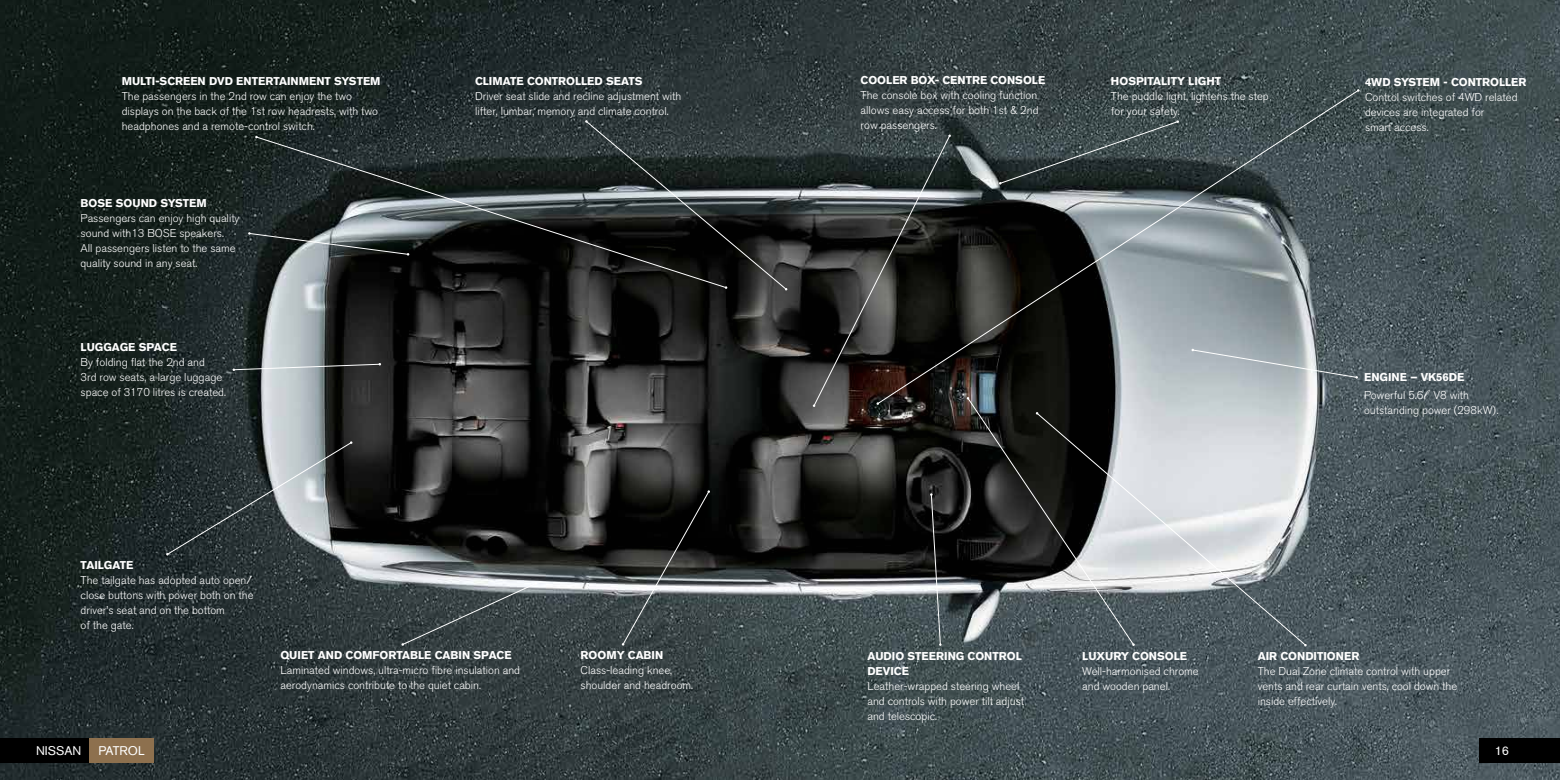
<style>
.page{position:relative;width:1560px;height:780px;background:#fff}
.page>*{position:absolute;margin:0;border:0;box-sizing:border-box;transform-origin:0 0}
.t1{font:12.5px "Nissan AG";color:#fff}
.t2{font:300 11.25px/15px "Nissan AG";color:#fff}
.t3{font:700 11.25px "Nissan AG";color:#fff}
.s1{font-weight:700}
.s2{font-family:"Chopin Script";font-weight:400;font-size:13.75px}
</style>
<div class="page">
<img style="left:0;top:0;width:1559px;height:780px">
<svg style="left:232px;top:363px;width:149px;height:8px"></svg>
<svg style="left:248px;top:232px;width:8px;height:24px"></svg>
<svg style="left:401px;top:582px;width:136px;height:64px;background:#4a5355"></svg>
<svg style="left:621px;top:490px;width:89px;height:155px;background:#333737"></svg>
<svg style="left:256px;top:136px;width:329px;height:152px;background:#313737"></svg>
<svg style="left:585px;top:120px;width:202px;height:170px;background:#2b3030"></svg>
<svg style="left:876px;top:90px;width:482px;height:314px;background:#545d5f"></svg>
<svg style="left:812px;top:134px;width:138px;height:273px;background:#313231"></svg>
<svg style="left:166px;top:441px;width:186px;height:114px;background:#50585a"></svg>
<svg style="left:929px;top:493px;width:12px;height:153px;background:#474c4d"></svg>
<svg style="left:1134px;top:412px;width:172px;height:234px;background:#b3b8bd"></svg>
<svg style="left:966px;top:397px;width:168px;height:249px;background:#4a4e4f"></svg>
<svg style="left:1191px;top:349px;width:166px;height:29px;background:#9ca6ab"></svg>
<div style="left:0;top:738px;width:89px;height:24px;background:#000"></div>
<div style="left:89px;top:738px;width:65px;height:24px;background:#8d704e"></div>
<div style="left:1479px;top:738px;width:80px;height:24px;background:#000"></div>
<p class="t3" style="left:122px;top:74px;width:8px">MULTI</p>
<p class="t3" style="left:155px;top:74px;width:29px">-SCREEN</p>
<p class="t3" style="left:209px;top:74px;width:36px">DVD ENTERTAINMENT</p>
<p class="t3" style="left:334px;top:74px;width:24px">SYSTEM</p>
<p class="t2" style="left:122px;top:89px;width:258px">The passengers in the 2nd row can enjoy the two displays on the back of the 1st row headrests, with two headphones and a remote-control switch.</p>
<p class="t3" style="left:81px;top:197px;width:17px">BOSE</p>
<p class="t3" style="left:116px;top:197px;width:10px">SOUN</p>
<p class="t3" style="left:149px;top:197px;width:35px">D SYSTEM</p>
<p class="t2" style="left:81px;top:211px;width:160px">Passengers can enjoy high quality sound with13 BOSE speakers.<br>All passengers listen to the same quality sound in any seat.</p>
<p class="t3" style="left:81px;top:340px;width:67px">LUGGAGE SPA</p>
<p class="t3" style="left:162px;top:340px;width:15px">CE</p>
<p class="t2" style="left:81px;top:354px;width:147px">By folding flat the 2nd and<br>3rd row seats, a large luggage space of 3170 litres is created.</p>
<p class="t3" style="left:81px;top:558px;width:7px">TAIL</p>
<p class="t3" style="left:104px;top:558px;width:17px">GATE</p>
<p class="t2" style="left:81px;top:572px;width:174px">The tailgate has adopted auto open/ close buttons with power both on the driver’s seat and on the bottom<br>of the gate.</p>
<p class="t3" style="left:475px;top:74px;width:16px">CLIMATE</p>
<p class="t3" style="left:527px;top:74px;width:17px">CONTROLLE</p>
<p class="t3" style="left:594px;top:74px;width:20px">D SEATS</p>
<p class="t2" style="left:475px;top:89px;width:208px">Driver seat slide and recline adjustment with lifter, lumbar, memory and climate control.</p>
<p class="t3" style="left:280px;top:649px;width:8px">QUIET</p>
<p class="t3" style="left:318px;top:649px;width:71px">AN D COM FORTA</p>
<p class="t3" style="left:410px;top:649px;width:72px">BLE CABIN SPA</p>
<p class="t3" style="left:496px;top:649px;width:15px">CE</p>
<p class="t2" style="left:280px;top:663px;width:241px">Laminated windows, ultra-micro fibre insulation and aerodynamics contribute to the quiet cabin.</p>
<p class="t3" style="left:580px;top:649px;width:10px">ROOM</p>
<p class="t3" style="left:616px;top:649px;width:42px">Y CABIN</p>
<p class="t2" style="left:580px;top:663px;width:114px">Class-leading knee, shoulder and headroom.</p>
<p class="t3" style="left:860px;top:74px;width:17px">COOLER</p>
<p class="t3" style="left:910px;top:74px;width:48px">BOX- CENTRE</p>
<p class="t3" style="left:990px;top:74px;width:17px">CONSOLE</p>
<p class="t2" style="left:860px;top:88px;width:179px;text-align:justify">The console box with cooling function allows easy access for both 1st &amp; 2nd row passengers.</p>
<p class="t3" style="left:1110px;top:74px;width:16px">HOSPITALIT</p>
<p class="t3" style="left:1176px;top:74px;width:45px">Y LIGHT</p>
<p class="t2" style="left:1110px;top:89px;width:159px">The puddle light, lightens the step for your safety.</p>
<p class="t3" style="left:1364px;top:75px;width:53px">4WD SYSTEM</p>
<p class="t3" style="left:1443px;top:75px;width:24px">- CONTROLLER</p>
<p class="t2" style="left:1364px;top:90px;width:154px">Control switches of 4WD related devices are integrated for<br>smart access.</p>
<p class="t3" style="left:1363px;top:370px;width:31px">ENGINE</p>
<p class="t2" style="left:1363px;top:368px;width:106px;line-height:17.5px;text-indent:46px"><span class="s1">– VK56DE<br></span>Powerful 5.6<span class="s2">l</span> V8 with</p>
<p class="t2" style="left:1363px;top:402px;width:136px">outstanding power (298kW).</p>
<p class="t3" style="left:867px;top:649px;width:48px">AUDIO STEERIN</p>
<p class="t3" style="left:955px;top:649px;width:29px">G CONTROL</p>
<p class="t3" style="left:867px;top:664px;width:42px">DEVICE</p>
<p class="t2" style="left:867px;top:679px;width:158px">Leather-wrapped steering wheel and controls with power tilt adjust and telescopic.</p>
<p class="t3" style="left:1082px;top:649px;width:67px">LUXURY CONSOLE</p>
<p class="t2" style="left:1082px;top:664px;width:118px">Well-harmonised chrome and wooden panel.</p>
<p class="t3" style="left:1257px;top:649px;width:8px">AIR</p>
<p class="t3" style="left:1280px;top:649px;width:41px">CON DITIONER</p>
<p class="t2" style="left:1257px;top:663px;width:201px">The Dual Zone climate control with upper vents and rear curtain vents, cool down the inside effectively.</p>
<p class="t1" style="left:36px;top:743px;width:45px">NISSAN</p>
<p class="t1" style="left:98px;top:743px;width:48px">PATROL</p>
<p class="t1" style="left:1494px;top:743px;width:16px">16</p>
</div>
